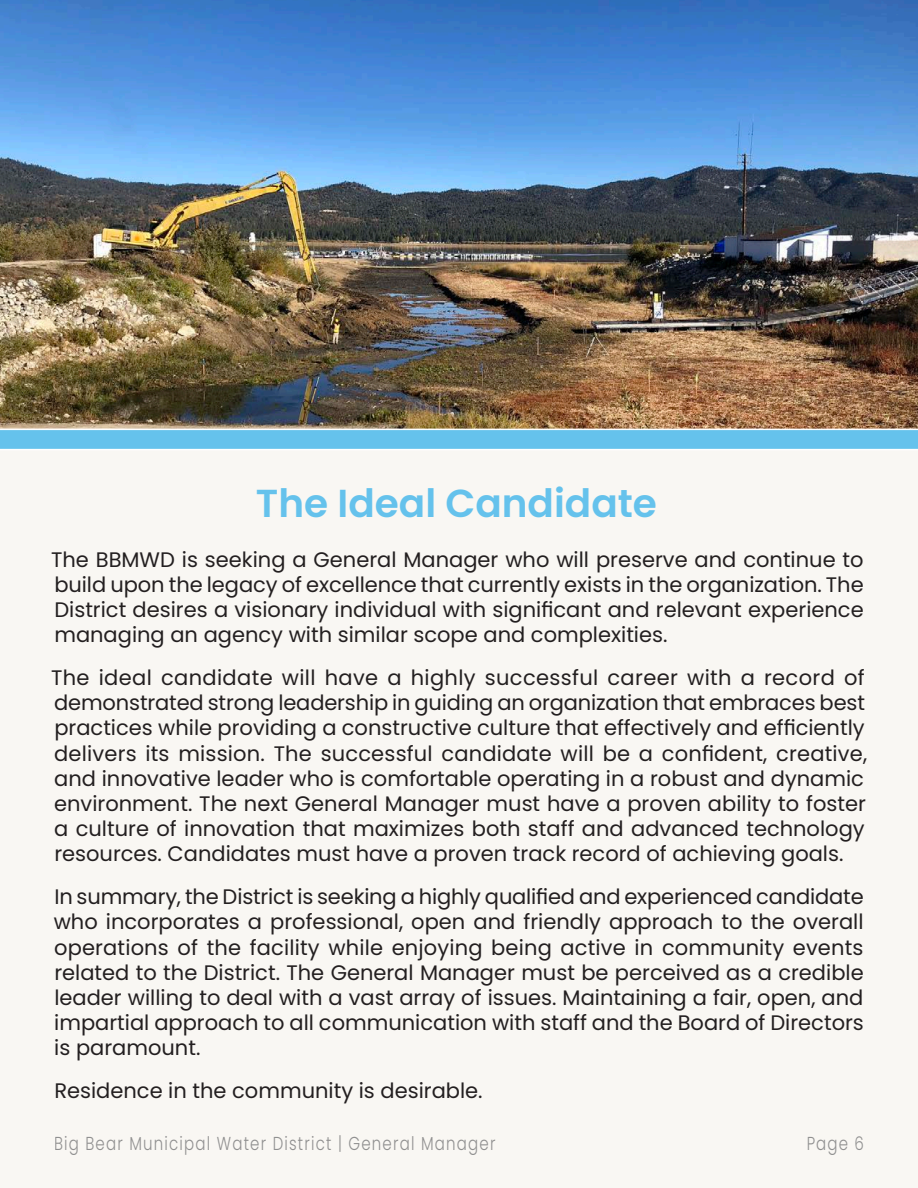
<style>
.page{position:relative;width:918px;height:1188px;background:#fff}
.page>*{position:absolute;margin:0;border:0;box-sizing:border-box;transform-origin:0 0}
.RA_Major_Heading{font:600 39px "Poppins";color:#65c2ec}
.t1{font:21px/25.2px "Poppins";color:#231f20;text-align:justify}
.t2{font:300 18.75px "Poppins";letter-spacing:.08em;color:#57585a;scale:.8 1}
</style>
<div class="page">
<div style="left:0;top:451px;width:918px;height:737px;background:#f9f7f3"></div>
<img style="left:0;top:0;width:918px;height:429px">
<svg style="left:0;top:430px;width:918px;height:19px;background:#66c2ec"></svg>
<p class="RA_Major_Heading" style="left:256px;top:481px;width:403px">The Ideal Candidate</p>
<p class="t1" style="left:51px;top:547px;width:814px">The BBMWD is seeking a General Manager who will preserve and continue to build upon the legacy of excellence that currently exists in the organization. The District desires a visionary individual with significant and relevant experience managing an agency with similar scope and complexities.</p>
<p class="t1" style="left:51px;top:665px;width:818px;text-align:left">The ideal candidate will have a highly successful career with a record of demonstrated strong leadership in guiding an organization that embraces best practices while providing a constructive culture that effectively and efficiently delivers its mission. The successful candidate will be a confident, creative, and innovative leader who is comfortable operating in a robust and dynamic environment. The next General Manager must have a proven ability to foster a culture of innovation that maximizes both staff and advanced technology resources. Candidates must have a proven track record of achieving goals.</p>
<p class="t1" style="left:54px;top:884px;width:812px">In summary, the District is seeking a highly qualified and experienced candidate who incorporates a professional, open and friendly approach to the overall operations of the facility while enjoying being active in community events related to the District. The General Manager must be perceived as a credible leader willing to deal with a vast array of issues. Maintaining a fair, open, and impartial approach to all communication with staff and the Board of Directors is paramount.</p>
<p class="t1" style="left:54px;top:1078px;width:430px">Residence in the community is desirable.</p>
<p class="t2" style="left:54px;top:1132px;width:553px">Big Bear Municipal Water District | General Manager</p>
<p class="t2" style="left:806px;top:1132px;width:73px">Page 6</p>
</div>
